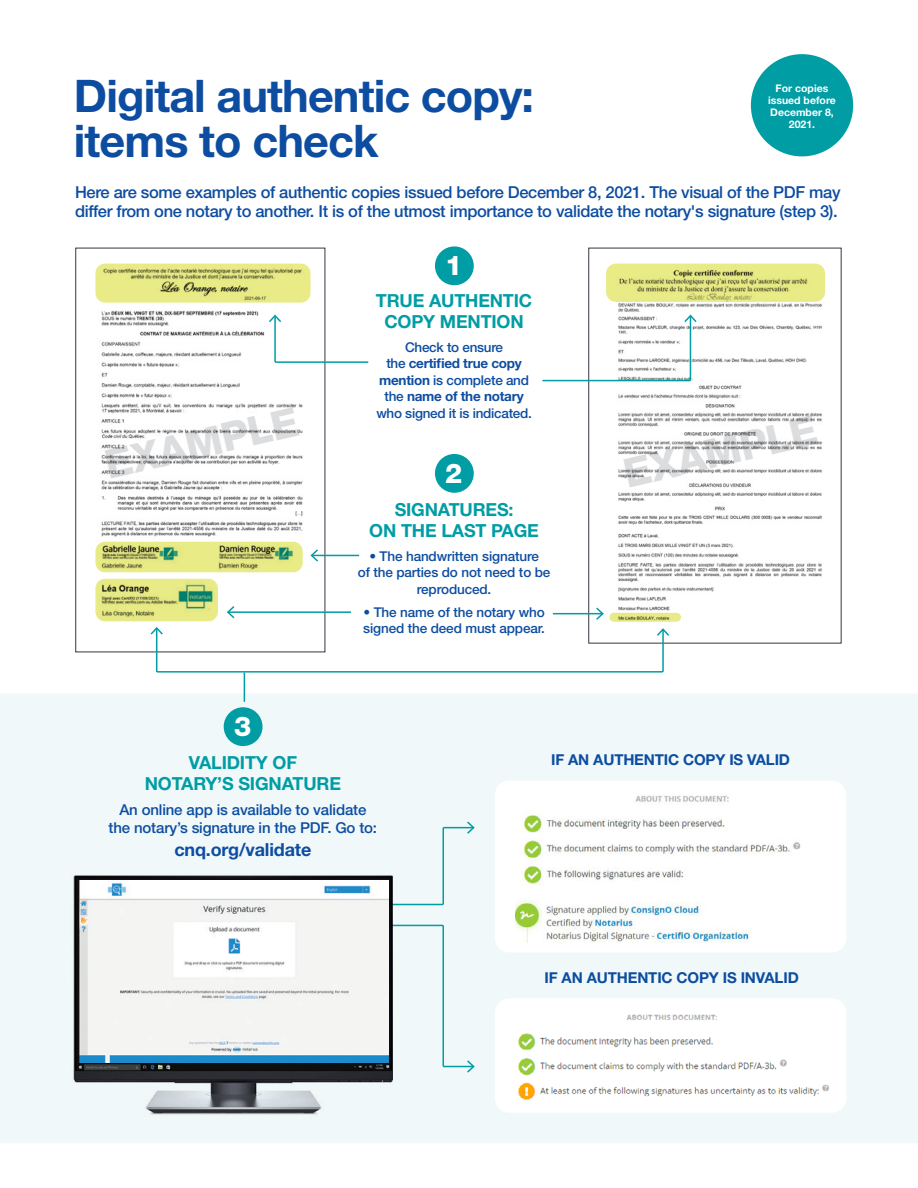
<style>
.page{position:relative;width:918px;height:1188px;background:#fff}
.page>*{position:absolute;margin:0;border:0;box-sizing:border-box;transform-origin:0 0}
.Inter_Helvetica_Ligh{font:700 45px/45px "Helvetica Neue LT Std";letter-spacing:-.02em;color:#0d4da1}
.t1{font:800 40.2px "Helvetica Neue LT Std";color:#dcdddf}
._02-Texte_encadré_ro{font:800 27.3px "Helvetica Neue LT Std";color:#fff}
._00_Texte_Acte_Niv1{font:700 18px/21px "Helvetica Neue LT Std";letter-spacing:-.01em;color:#009da5;text-align:center}
._00_Texte_Acte_Niv1-2{font:700 18px "Helvetica Neue LT Std";letter-spacing:-.01em;color:#0d4da1}
._02-Texte_encadré_ro-2{font:500 16.5px/19.5px "Helvetica Neue LT Std";letter-spacing:-.02em;color:#0d4da1}
._00_Texte_Acte_Niv1-3{font:500 15px/18px "Helvetica Neue LT Std";letter-spacing:-.01em;color:#0d4da1;text-align:center}
._00_Texte_Acte_Niv1-4{font:700 15px "Helvetica Neue LT Std";letter-spacing:-.01em;color:#0d4da1}
._00_Texte_Acte_Niv1-5{font:500 13.5px/16.5px "Helvetica Neue LT Std";letter-spacing:-.01em;color:#0d4da1;text-align:center}
._02-Texte_encadré_ro-3{font:700 10.5px/12px "Helvetica Neue LT Std";color:#fff;text-align:center}
.s1{font-weight:700}
</style>
<div class="page">
<div style="left:0;top:694px;width:918px;height:449px;background:#f0f8f9"></div>
<div style="left:435px;top:246px;width:39px;height:39px;background:#009da5;border-radius:50%"></div>
<div style="left:224px;top:707px;width:39px;height:39px;background:#009da5;border-radius:50%"></div>
<div style="left:435px;top:454px;width:39px;height:39px;background:#009da5;border-radius:50%"></div>
<img style="left:95px;top:263px;width:228px;height:359px">
<svg style="left:95px;top:264px;width:216px;height:39px;fill:#e9eb86"></svg>
<svg style="left:95px;top:542px;width:208px;height:30px;fill:#e7e984"></svg>
<svg style="left:95px;top:579px;width:123px;height:42px;fill:#e6e884"></svg>
<img style="left:606px;top:263px;width:219px;height:352px">
<svg style="left:606px;top:264px;width:219px;height:38px;fill:#e8ea85"></svg>
<div style="left:609px;top:613px;width:72px;height:9px;background:#e9eb86;border-radius:4px"></div>
<svg style="left:392px;top:924px;width:84px;height:150px"></svg>
<div style="left:358px;top:820px;width:118px;height:86px;background:#f0f8f9"></div>
<hr style="left:312px;top:555px;width:47px;height:1px;background:#009da5">
<svg style="left:309px;top:548px;width:11px;height:15px"></svg>
<svg style="left:267px;top:313px;width:102px;height:51px"></svg>
<svg style="left:542px;top:313px;width:156px;height:69px"></svg>
<svg style="left:149px;top:604px;width:522px;height:98px"></svg>
<div style="left:751px;top:54px;width:102px;height:102px;background:#009da5;border-radius:50%"></div>
<div style="left:495px;top:781px;width:351px;height:171px;background:#fff;border-radius:14px"></div>
<img style="left:516px;top:795px;width:285px;height:147px">
<div style="left:495px;top:998px;width:351px;height:115px;background:#fff;border-radius:14px"></div>
<img style="left:518px;top:1014px;width:312px;height:86px">
<img style="left:66px;top:864px;width:326px;height:260px">
<img style="left:79px;top:880px;width:310px;height:183px">
<p class="Inter_Helvetica_Ligh" style="left:74px;top:73px;width:462px">Digital authentic copy: items to check</p>
<p class="_02-Texte_encadré_ro-3" style="left:768px;top:82px;width:69px">For copies issued before<br>December 8,<br>2021.</p>
<p class="_02-Texte_encadré_ro-2" style="left:75px;top:182px;width:767px">Here are some examples of authentic copies issued before December 8, 2021. The visual of the PDF may differ from one notary to another. It is of the utmost importance to validate the notary's signature (step 3).</p>
<h2 class="t1" style="left:100px;top:442px;width:199px;rotate:-13deg">EXAMPLE</h2>
<p class="_02-Texte_encadré_ro" style="left:234px;top:710px;width:19px">3</p>
<p class="_02-Texte_encadré_ro" style="left:445px;top:249px;width:19px">1</p>
<p class="_00_Texte_Acte_Niv1" style="left:376px;top:290px;width:158px">TRUE AUTHENTIC<br>COPY MENTION</p>
<p class="_00_Texte_Acte_Niv1-5" style="left:376px;top:338px;width:157px">Check to ensure<br>the <span class="s1">certified true copy mention</span> is complete and the <span class="s1">name of the notary </span>who signed it is indicated.</p>
<p class="_02-Texte_encadré_ro" style="left:445px;top:457px;width:19px">2</p>
<p class="_00_Texte_Acte_Niv1" style="left:369px;top:499px;width:171px">SIGNATURES:<br>ON THE LAST PAGE</p>
<p class="_00_Texte_Acte_Niv1-5" style="left:358px;top:547px;width:194px">• The handwritten signature<br>of the parties do not need to be reproduced.</p>
<p class="_00_Texte_Acte_Niv1-5" style="left:363px;top:604px;width:183px;text-align:left">• The name of the notary who signed the deed must appear.</p>
<h2 class="t1" style="left:619px;top:450px;width:199px;rotate:-13deg">EXAMPLE</h2>
<p class="_00_Texte_Acte_Niv1" style="left:145px;top:752px;width:198px">VALIDITY OF<br>NOTARY’S SIGNATURE</p>
<p class="_00_Texte_Acte_Niv1-3" style="left:109px;top:800px;width:270px">An online app is available to validate the notary’s signature in the PDF. Go to:</p>
<p class="_00_Texte_Acte_Niv1-2" style="left:174px;top:839px;width:138px">cnq.org/validate</p>
<p class="_00_Texte_Acte_Niv1-4" style="left:551px;top:750px;width:240px">IF AN AUTHENTIC COPY IS VALID</p>
<p class="_00_Texte_Acte_Niv1-4" style="left:545px;top:968px;width:256px">IF AN AUTHENTIC COPY IS INVALID</p>
</div>
